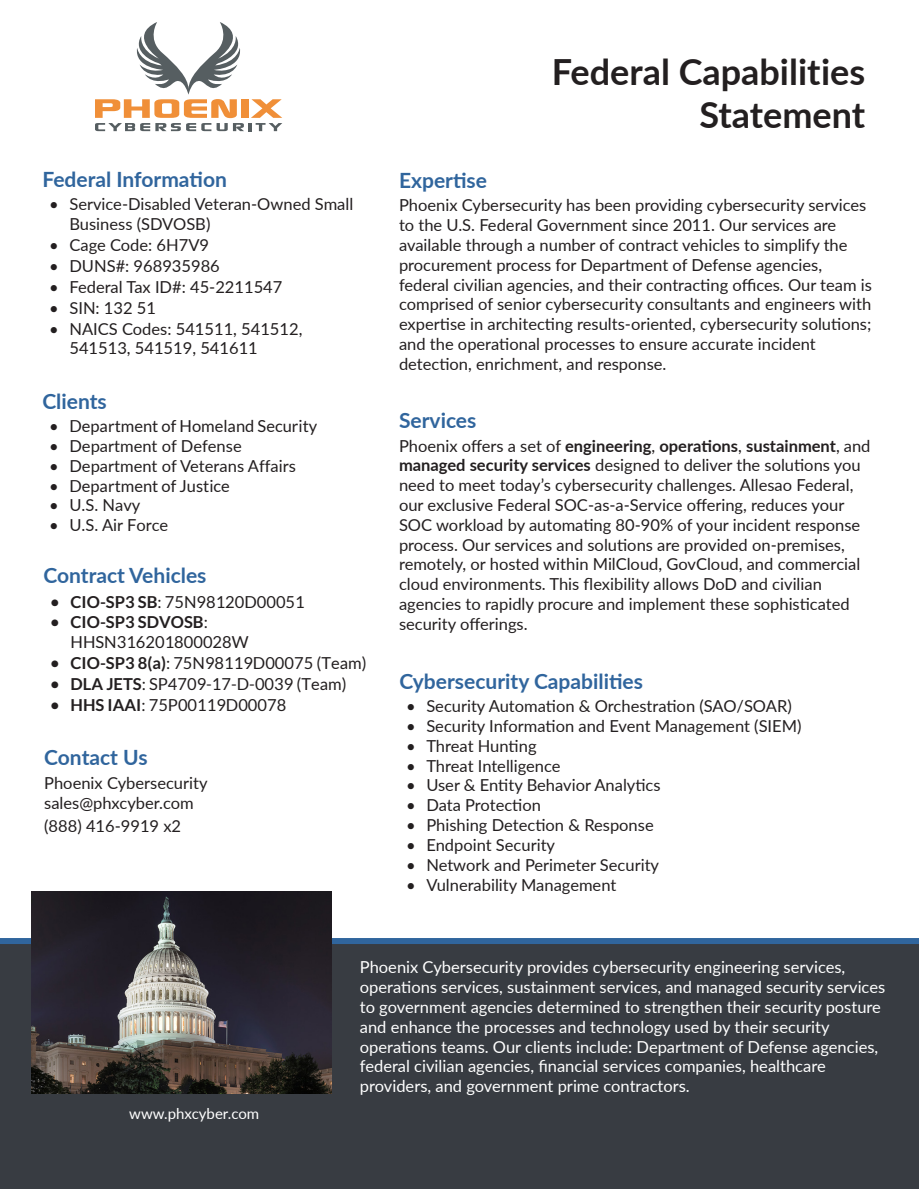
<style>
.page{position:relative;width:919px;height:1189px;background:#fff}
.page>*{position:absolute;margin:0;border:0;box-sizing:border-box;transform-origin:0 0}
.t1{font:700 36px/43.2px "Lato";color:#231f20;text-align:right}
.t2{font:700 21px "Lato";color:#30659d}
.t3{font:16.5px/19.8px "Lato";color:#231f20}
.t4{font:16.5px/19.8px "Lato";color:#fff}
.t5{font:15px "Lato";color:#fff}
.s1{font-weight:600}
.s2{font-weight:700}
</style>
<div class="page">
<div style="left:0;top:941px;width:918px;height:247px;background:#383c42"></div>
<div style="left:0;top:937px;width:918px;height:6px;background:#30659d"></div>
<img style="left:32px;top:891px;width:299px;height:202px">
<svg style="left:95px;top:22px;width:187px;height:109px"></svg>
<p class="t2" style="left:42px;top:164px;width:186px">Federal Information</p>
<p class="t3" style="left:69px;top:194px;width:285px;text-indent:-20px">• Service-Disabled Veteran-Owned Small<br>Business (SDVOSB)</p>
<p class="t3" style="left:49px;top:234px;width:161px">• Cage Code: 6H7V9</p>
<p class="t3" style="left:49px;top:255px;width:172px">• DUNS#: 968935986</p>
<p class="t3" style="left:49px;top:276px;width:235px">• Federal Tax ID#: 45-2211547</p>
<p class="t3" style="left:49px;top:297px;width:108px">• SIN: 132 51</p>
<p class="t3" style="left:69px;top:318px;width:234px;text-indent:-20px">• NAICS Codes: 541511, 541512,<br>541513, 541519, 541611</p>
<p class="t2" style="left:42px;top:385px;width:66px">Clients</p>
<p class="t3" style="left:49px;top:415px;width:269px">• Department of Homeland Security</p>
<p class="t3" style="left:49px;top:435px;width:194px">• Department of Defense</p>
<p class="t3" style="left:49px;top:455px;width:248px">• Department of Veterans Affairs</p>
<p class="t3" style="left:49px;top:475px;width:182px">• Department of Justice</p>
<p class="t3" style="left:49px;top:494px;width:93px">• U.S. Navy</p>
<p class="t3" style="left:49px;top:514px;width:121px">• U.S. Air Force</p>
<p class="t2" style="left:43px;top:560px;width:164px">Contract Vehicles</p>
<p class="t3" style="left:50px;top:591px;width:256px"><span class="s1">•</span> <span class="s2">CIO-SP3 SB</span>: 75N98120D00051</p>
<p class="t3" style="left:71px;top:612px;width:179px;text-indent:-20px"><span class="s1">•</span> <span class="s2">CIO-SP3 SDVOSB</span>:<br>HHSN316201800028W</p>
<p class="t3" style="left:50px;top:653px;width:318px"><span class="s1">•</span> <span class="s2">CIO-SP3 8(a)</span>: 75N98119D00075 (Team)</p>
<p class="t3" style="left:50px;top:674px;width:298px"><span class="s1">•</span> <span class="s2">DLA JETS</span>: SP4709-17-D-0039 (Team)</p>
<p class="t3" style="left:50px;top:694px;width:237px"><span class="s1">•</span> <span class="s2">HHS IAAI</span>: 75P00119D00078</p>
<p class="t2" style="left:44px;top:742px;width:105px">Contact Us</p>
<p class="t3" style="left:44px;top:772px;width:165px">Phoenix Cybersecurity sales@phxcyber.com</p>
<p class="t3" style="left:44px;top:815px;width:138px">(888) 416-9919 x2</p>
<h1 class="t1" style="left:551px;top:48px;width:315px">Federal Capabilities<br>Statement</h1>
<p class="t2" style="left:399px;top:165px;width:89px">Expertise</p>
<p class="t3" style="left:399px;top:195px;width:474px">Phoenix Cybersecurity has been providing cybersecurity services to the U.S. Federal Government since 2011. Our services are available through a number of contract vehicles to simplify the procurement process for Department of Defense agencies, federal civilian agencies, and their contracting offices. Our team is comprised of senior cybersecurity consultants and engineers with expertise in architecting results-oriented, cybersecurity solutions; and the operational processes to ensure accurate incident detection, enrichment, and response.</p>
<p class="t2" style="left:399px;top:405px;width:79px">Services</p>
<p class="t3" style="left:399px;top:435px;width:473px">Phoenix offers a set of <span class="s2">engineering</span>, <span class="s2">operations</span>, <span class="s2">sustainment</span>, and <span class="s2">managed security services</span> designed to deliver the solutions you need to meet today’s cybersecurity challenges. Allesao Federal, our exclusive Federal SOC-as-a-Service offering, reduces your SOC workload by automating 80-90% of your incident response process. Our services and solutions are provided on-premises, remotely, or hosted within MilCloud, GovCloud, and commercial cloud environments. This flexibility allows DoD and civilian agencies to rapidly procure and implement these sophisticated security offerings.</p>
<p class="t2" style="left:399px;top:665px;width:245px">Cybersecurity Capabilities</p>
<p class="t3" style="left:406px;top:695px;width:387px">• Security Automation &amp; Orchestration (SAO/SOAR)</p>
<p class="t3" style="left:406px;top:715px;width:397px">• Security Information and Event Management (SIEM)</p>
<p class="t3" style="left:406px;top:735px;width:132px">• Threat Hunting</p>
<p class="t3" style="left:406px;top:754px;width:156px">• Threat Intelligence</p>
<p class="t3" style="left:406px;top:774px;width:256px">• User &amp; Entity Behavior Analytics</p>
<p class="t3" style="left:406px;top:794px;width:136px">• Data Protection</p>
<p class="t3" style="left:406px;top:814px;width:249px">• Phishing Detection &amp; Response</p>
<p class="t3" style="left:406px;top:834px;width:150px">• Endpoint Security</p>
<p class="t3" style="left:406px;top:853px;width:254px">• Network and Perimeter Security</p>
<p class="t3" style="left:406px;top:873px;width:212px">• Vulnerability Management</p>
<p class="t5" style="left:129px;top:1102px;width:131px">www.phxcyber.com</p>
<p class="t4" style="left:359px;top:956px;width:526px">Phoenix Cybersecurity provides cybersecurity engineering services, operations services, sustainment services, and managed security services to government agencies determined to strengthen their security posture and enhance the processes and technology used by their security operations teams. Our clients include: Department of Defense agencies, federal civilian agencies, financial services companies, healthcare providers, and government prime contractors.</p>
</div>
